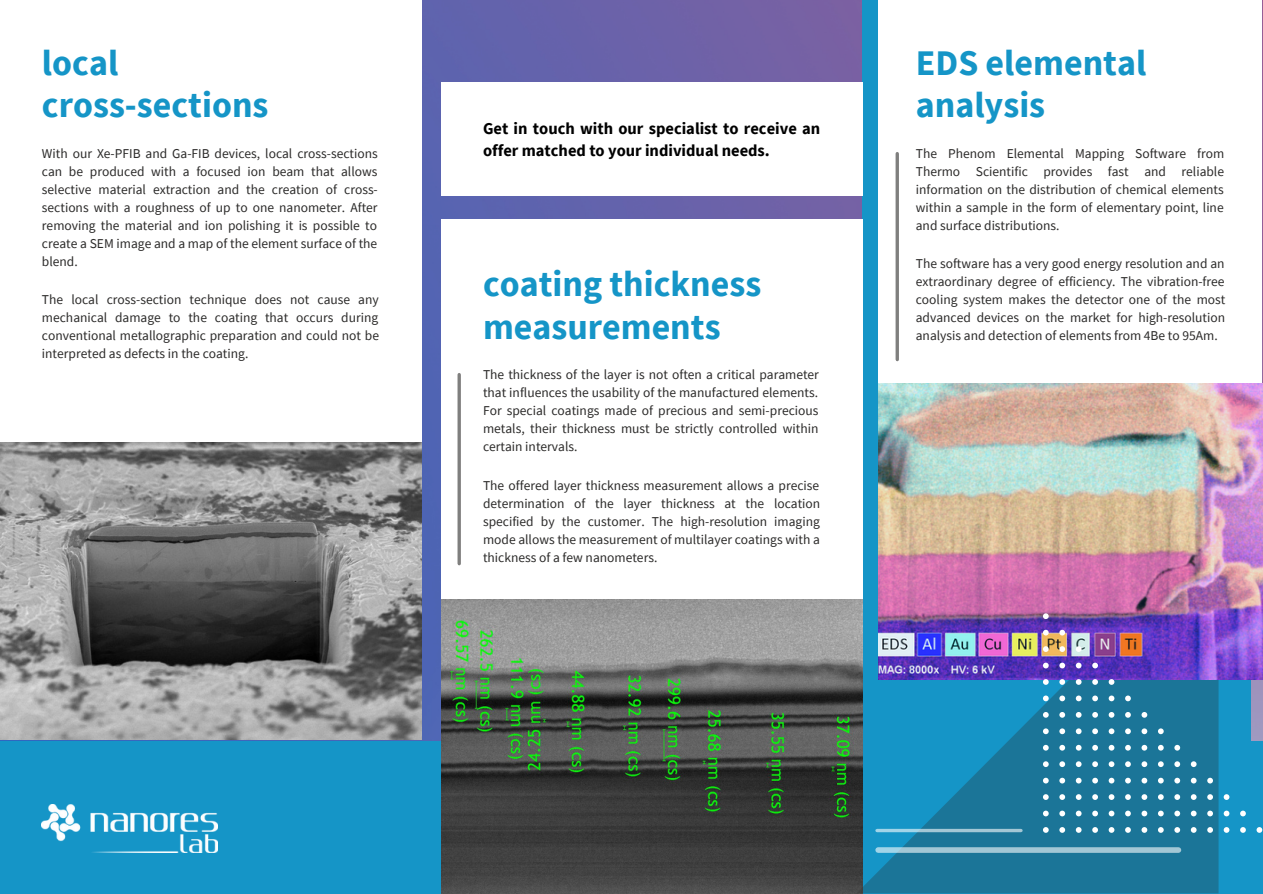
<style>
.page{position:relative;width:1263px;height:894px;background:#fff}
.page>*{position:absolute;margin:0;border:0;box-sizing:border-box;transform-origin:0 0}
.t1{font:700 36px/42.8px "Source Sans Pro";color:#1595c7}
.t2{font:700 16.5px/22.5px "Source Sans Pro";color:#000}
.t3{font:13.5px/18px "Source Sans Pro";color:#2b2a29;text-align:justify}
</style>
<div class="page">
<div style="left:0;top:0;width:1263px;height:893px;background:#1595c7"></div>
<img style="left:0;top:0;width:1263px;height:740px">
<div style="left:862px;top:0;width:388px;height:811px;background:#1595c7"></div>
<div style="left:0;top:0;width:422px;height:442px;background:#fff"></div>
<img style="left:42px;top:804px;width:175px;height:48px">
<div style="left:441px;top:219px;width:422px;height:380px;background:#fff"></div>
<img style="left:0;top:442px;width:421px;height:297px">
<div style="left:441px;top:82px;width:422px;height:114px;background:#fff"></div>
<svg style="left:457px;top:374px;width:4px;height:189px"></svg>
<div style="left:879px;top:0;width:383px;height:384px;background:#fff"></div>
<svg style="left:895px;top:153px;width:4px;height:206px"></svg>
<img style="left:441px;top:599px;width:415px;height:294px">
<svg style="left:856px;top:529px;width:362px;height:364px;fill:#1b7598"></svg>
<img style="left:879px;top:383px;width:383px;height:295px">
<svg style="left:1043px;top:826px;width:6px;height:6px"></svg>
<svg style="left:1059px;top:826px;width:6px;height:6px"></svg>
<svg style="left:1076px;top:826px;width:5px;height:6px"></svg>
<svg style="left:1092px;top:826px;width:6px;height:6px"></svg>
<svg style="left:1109px;top:826px;width:5px;height:6px"></svg>
<svg style="left:1125px;top:826px;width:6px;height:6px"></svg>
<svg style="left:1141px;top:826px;width:6px;height:6px"></svg>
<svg style="left:1158px;top:826px;width:6px;height:6px"></svg>
<svg style="left:1174px;top:826px;width:6px;height:6px"></svg>
<svg style="left:1191px;top:826px;width:5px;height:6px"></svg>
<svg style="left:1207px;top:826px;width:6px;height:6px"></svg>
<svg style="left:1224px;top:827px;width:5px;height:5px"></svg>
<svg style="left:1240px;top:827px;width:6px;height:5px"></svg>
<svg style="left:1256px;top:827px;width:6px;height:5px"></svg>
<svg style="left:1043px;top:810px;width:6px;height:6px"></svg>
<svg style="left:1059px;top:810px;width:6px;height:6px"></svg>
<svg style="left:1076px;top:810px;width:5px;height:6px"></svg>
<svg style="left:1092px;top:810px;width:6px;height:6px"></svg>
<svg style="left:1109px;top:810px;width:5px;height:6px"></svg>
<svg style="left:1125px;top:810px;width:6px;height:6px"></svg>
<svg style="left:1141px;top:810px;width:6px;height:6px"></svg>
<svg style="left:1158px;top:810px;width:6px;height:6px"></svg>
<svg style="left:1174px;top:810px;width:6px;height:6px"></svg>
<svg style="left:1191px;top:810px;width:5px;height:6px"></svg>
<svg style="left:1207px;top:810px;width:6px;height:6px"></svg>
<svg style="left:1224px;top:810px;width:5px;height:6px"></svg>
<svg style="left:1240px;top:810px;width:6px;height:6px"></svg>
<svg style="left:1043px;top:794px;width:6px;height:5px"></svg>
<svg style="left:1059px;top:794px;width:6px;height:5px"></svg>
<svg style="left:1076px;top:794px;width:5px;height:5px"></svg>
<svg style="left:1092px;top:794px;width:6px;height:5px"></svg>
<svg style="left:1109px;top:794px;width:5px;height:5px"></svg>
<svg style="left:1125px;top:794px;width:6px;height:5px"></svg>
<svg style="left:1141px;top:794px;width:6px;height:5px"></svg>
<svg style="left:1158px;top:794px;width:6px;height:5px"></svg>
<svg style="left:1174px;top:794px;width:6px;height:5px"></svg>
<svg style="left:1191px;top:794px;width:5px;height:5px"></svg>
<svg style="left:1207px;top:794px;width:6px;height:5px"></svg>
<svg style="left:1224px;top:794px;width:5px;height:5px"></svg>
<svg style="left:1043px;top:777px;width:6px;height:6px"></svg>
<svg style="left:1059px;top:777px;width:6px;height:6px"></svg>
<svg style="left:1076px;top:777px;width:5px;height:6px"></svg>
<svg style="left:1092px;top:777px;width:6px;height:6px"></svg>
<svg style="left:1109px;top:777px;width:5px;height:6px"></svg>
<svg style="left:1125px;top:777px;width:6px;height:6px"></svg>
<svg style="left:1141px;top:777px;width:6px;height:6px"></svg>
<svg style="left:1158px;top:777px;width:6px;height:6px"></svg>
<svg style="left:1174px;top:777px;width:6px;height:6px"></svg>
<svg style="left:1191px;top:777px;width:5px;height:6px"></svg>
<svg style="left:1207px;top:777px;width:6px;height:6px"></svg>
<svg style="left:1043px;top:761px;width:6px;height:5px"></svg>
<svg style="left:1059px;top:761px;width:6px;height:5px"></svg>
<svg style="left:1076px;top:761px;width:5px;height:5px"></svg>
<svg style="left:1092px;top:761px;width:6px;height:5px"></svg>
<svg style="left:1109px;top:761px;width:5px;height:5px"></svg>
<svg style="left:1125px;top:761px;width:6px;height:5px"></svg>
<svg style="left:1141px;top:761px;width:6px;height:5px"></svg>
<svg style="left:1158px;top:761px;width:6px;height:5px"></svg>
<svg style="left:1174px;top:761px;width:6px;height:5px"></svg>
<svg style="left:1191px;top:761px;width:5px;height:5px"></svg>
<svg style="left:1043px;top:744px;width:6px;height:6px"></svg>
<svg style="left:1059px;top:744px;width:6px;height:6px"></svg>
<svg style="left:1076px;top:744px;width:5px;height:6px"></svg>
<svg style="left:1092px;top:744px;width:6px;height:6px"></svg>
<svg style="left:1109px;top:744px;width:5px;height:6px"></svg>
<svg style="left:1125px;top:744px;width:6px;height:6px"></svg>
<svg style="left:1141px;top:744px;width:6px;height:6px"></svg>
<svg style="left:1158px;top:744px;width:6px;height:6px"></svg>
<svg style="left:1174px;top:744px;width:6px;height:6px"></svg>
<svg style="left:1043px;top:728px;width:6px;height:6px"></svg>
<svg style="left:1059px;top:728px;width:6px;height:6px"></svg>
<svg style="left:1076px;top:728px;width:5px;height:6px"></svg>
<svg style="left:1092px;top:728px;width:6px;height:6px"></svg>
<svg style="left:1109px;top:728px;width:5px;height:6px"></svg>
<svg style="left:1125px;top:728px;width:6px;height:6px"></svg>
<svg style="left:1141px;top:728px;width:6px;height:6px"></svg>
<svg style="left:1158px;top:728px;width:6px;height:6px"></svg>
<svg style="left:1043px;top:711px;width:6px;height:6px"></svg>
<svg style="left:1059px;top:711px;width:6px;height:6px"></svg>
<svg style="left:1076px;top:711px;width:5px;height:6px"></svg>
<svg style="left:1092px;top:711px;width:6px;height:6px"></svg>
<svg style="left:1109px;top:711px;width:5px;height:6px"></svg>
<svg style="left:1125px;top:711px;width:6px;height:6px"></svg>
<svg style="left:1141px;top:711px;width:6px;height:6px"></svg>
<svg style="left:1043px;top:695px;width:6px;height:6px"></svg>
<svg style="left:1059px;top:695px;width:6px;height:6px"></svg>
<svg style="left:1076px;top:695px;width:5px;height:6px"></svg>
<svg style="left:1092px;top:695px;width:6px;height:6px"></svg>
<svg style="left:1109px;top:695px;width:5px;height:6px"></svg>
<svg style="left:1125px;top:695px;width:6px;height:6px"></svg>
<svg style="left:1043px;top:679px;width:6px;height:5px"></svg>
<svg style="left:1059px;top:679px;width:6px;height:5px"></svg>
<svg style="left:1076px;top:679px;width:5px;height:5px"></svg>
<svg style="left:1092px;top:679px;width:6px;height:5px"></svg>
<svg style="left:1109px;top:679px;width:5px;height:5px"></svg>
<svg style="left:1043px;top:662px;width:6px;height:6px"></svg>
<svg style="left:1059px;top:662px;width:6px;height:6px"></svg>
<svg style="left:1076px;top:662px;width:5px;height:6px"></svg>
<svg style="left:1092px;top:662px;width:6px;height:6px"></svg>
<svg style="left:1043px;top:646px;width:6px;height:5px"></svg>
<svg style="left:1059px;top:646px;width:6px;height:5px"></svg>
<svg style="left:1076px;top:646px;width:5px;height:5px"></svg>
<svg style="left:1043px;top:629px;width:6px;height:6px"></svg>
<svg style="left:1059px;top:629px;width:6px;height:6px"></svg>
<svg style="left:1043px;top:613px;width:6px;height:6px"></svg>
<svg style="left:878px;top:847px;width:300px;height:5px"></svg>
<svg style="left:877px;top:828px;width:144px;height:4px"></svg>
<h1 class="t1" style="left:42px;top:40px;width:228px">local cross-sections</h1>
<p class="t3" style="left:42px;top:144px;width:337px">With our Xe-PFIB and Ga-FIB devices, local cross-sections can be produced with a focused ion beam that allows selective material extraction and the creation of cross&shy;sections with a roughness of up to one nanometer. After removing the material and ion polishing it is possible to create a SEM image and a map of the element surface of the blend.</p>
<p class="t3" style="left:42px;top:290px;width:339px">The local cross-section technique does not cause any mechanical damage to the coating that occurs during conventional metallographic preparation and could not be interpreted as defects in the coating.</p>
<p class="t2" style="left:483px;top:116px;width:339px">Get in touch with our specialist to receive an offer matched to your individual needs.</p>
<h1 class="t1" style="left:483px;top:262px;width:280px">coating thickness measurements</h1>
<p class="t3" style="left:483px;top:365px;width:337px">The thickness of the layer is not often a critical parameter that influences the usability of the manufactured elements.<br>For special coatings made of precious and semi-precious metals, their thickness must be strictly controlled within certain intervals.</p>
<p class="t3" style="left:483px;top:476px;width:339px">The offered layer thickness measurement allows a precise determination of the layer thickness at the location specified by the customer. The high-resolution imaging mode allows the measurement of multilayer coatings with a thickness of a few nanometers.</p>
<h1 class="t1" style="left:916px;top:40px;width:232px">EDS elemental analysis</h1>
<p class="t3" style="left:916px;top:144px;width:310px">The Phenom Elemental Mapping Software from Thermo Scientific provides fast and reliable information on the distribution of chemical elements within a sample in the form of elementary point, line and surface distributions.</p>
<p class="t3" style="left:916px;top:254px;width:311px">The software has a very good energy resolution and an extraordinary degree of efficiency. The vibration-free cooling system makes the detector one of the most advanced devices on the market for high-resolution analysis and detection of elements from 4Be to 95Am.</p>
</div>
